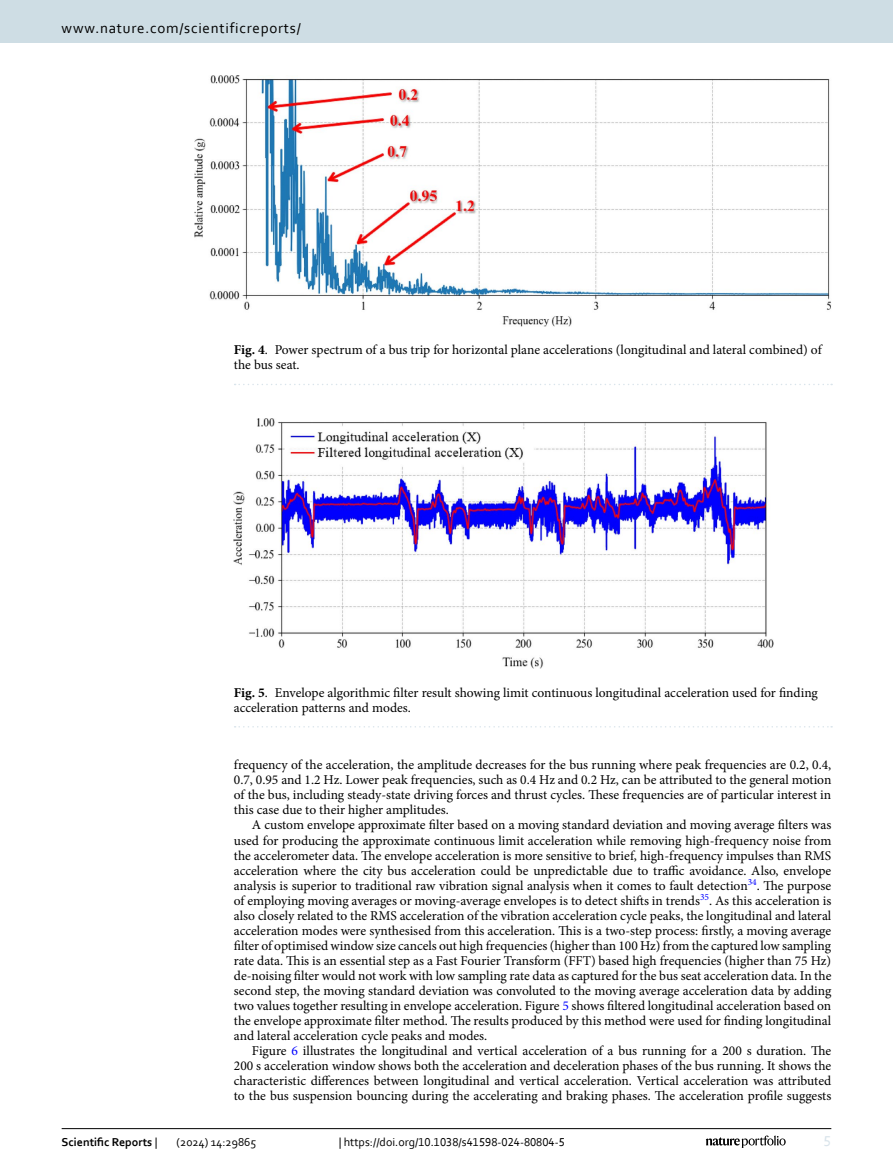
<style>
.page{position:relative;width:893px;height:1174px;background:#fff}
.page>*{position:absolute;margin:0;border:0;box-sizing:border-box;transform-origin:0 0}
.t1{font:15px "Corbel";letter-spacing:.05em;color:#000}
.t2{font:15px "Corbel";color:#d9e4eb}
.Body_Text_Indent{font:13.5px/15px "Minion Pro";color:#000;text-align:justify}
.Figure_Caption{font:13.5px/15px "Minion Pro";color:#000}
.t3{font:12px "Corbel";color:#000}
.t4{font:700 12px "Corbel";color:#000}
.s1{font-weight:700}
.s2{color:#00f}
.s3{font-weight:400}
</style>
<div class="page">
<img style="left:234px;top:419px;width:539px;height:249px">
<svg style="left:235px;top:726px;width:597px;height:1px"></svg>
<img style="left:194px;top:76px;width:637px;height:250px">
<svg style="left:235px;top:384px;width:597px;height:1px"></svg>
<hr style="left:62px;top:1128px;width:769px;height:1px;background:#000">
<svg style="left:706px;top:1135px;width:80px;height:12px"></svg>
<div style="left:0;top:0;width:893px;height:43px;background:#cedde4"></div>
<p class="t1" style="left:62px;top:18px;width:241px">www.nature.com/scientificreports/</p>
<p class="Figure_Caption" style="left:234px;top:342px;width:589px"><span class="s1">Fig. 4</span>. Power spectrum of a bus trip for horizontal plane accelerations (longitudinal and lateral combined) of the bus seat.</p>
<p class="Figure_Caption" style="left:234px;top:685px;width:586px"><span class="s1">Fig. 5</span>. Envelope algorithmic filter result showing limit continuous longitudinal acceleration used for finding acceleration patterns and modes.</p>
<p class="Body_Text_Indent" style="left:234px;top:757px;width:599px">frequency of the acceleration, the amplitude decreases for the bus running where peak frequencies are 0.2, 0.4, 0.7, 0.95 and 1.2 Hz. Lower peak frequencies, such as 0.4 Hz and 0.2 Hz, can be attributed to the general motion of the bus, including steady-state driving forces and thrust cycles. These frequencies are of particular interest in this case due to their higher amplitudes.</p>
<p class="Body_Text_Indent" style="left:234px;top:817px;width:599px;text-indent:18px">A custom envelope approximate filter based on a moving standard deviation and moving average filters was used for producing the approximate continuous limit acceleration while removing high-frequency noise from the accelerometer data. The envelope acceleration is more sensitive to brief, high-frequency impulses than RMS acceleration where the city bus acceleration could be unpredictable due to traffic avoidance. Also, envelope analysis is superior to traditional raw vibration signal analysis when it comes to fault detection<sup>34</sup>. The purpose of employing moving averages or moving-average envelopes is to detect shifts in trends<sup>35</sup>. As this acceleration is also closely related to the RMS acceleration of the vibration acceleration cycle peaks, the longitudinal and lateral acceleration modes were synthesised from this acceleration. This is a two-step process: firstly, a moving average filter of optimised window size cancels out high frequencies (higher than 100 Hz) from the captured low sampling rate data. This is an essential step as a Fast Fourier Transform (FFT) based high frequencies (higher than 75 Hz) de-noising filter would not work with low sampling rate data as captured for the bus seat acceleration data. In the second step, the moving standard deviation was convoluted to the moving average acceleration data by adding two values together resulting in envelope acceleration. Figure <span class="s2">5</span> shows filtered longitudinal acceleration based on the envelope approximate filter method. The results produced by this method were used for finding longitudinal and lateral acceleration cycle peaks and modes.</p>
<p class="Body_Text_Indent" style="left:234px;top:1042px;width:599px;text-indent:18px">Figure <span class="s2">6</span> illustrates the longitudinal and vertical acceleration of a bus running for a 200 s duration. The 200 s acceleration window shows both the acceleration and deceleration phases of the bus running. It shows the characteristic differences between longitudinal and vertical acceleration. Vertical acceleration was attributed to the bus suspension bouncing during the accelerating and braking phases. The acceleration profile suggests</p>
<p class="t4" style="left:62px;top:1134px;width:97px">Scientific Reports <span class="s3">|</span></p>
<p class="t3" style="left:177px;top:1134px;width:81px">(2024) 14:29865</p>
<p class="t3" style="left:339px;top:1134px;width:228px">| https://doi.org/10.1038/s41598-024-80804-5</p>
<p class="t2" style="left:824px;top:1132px;width:9px">5</p>
</div>
